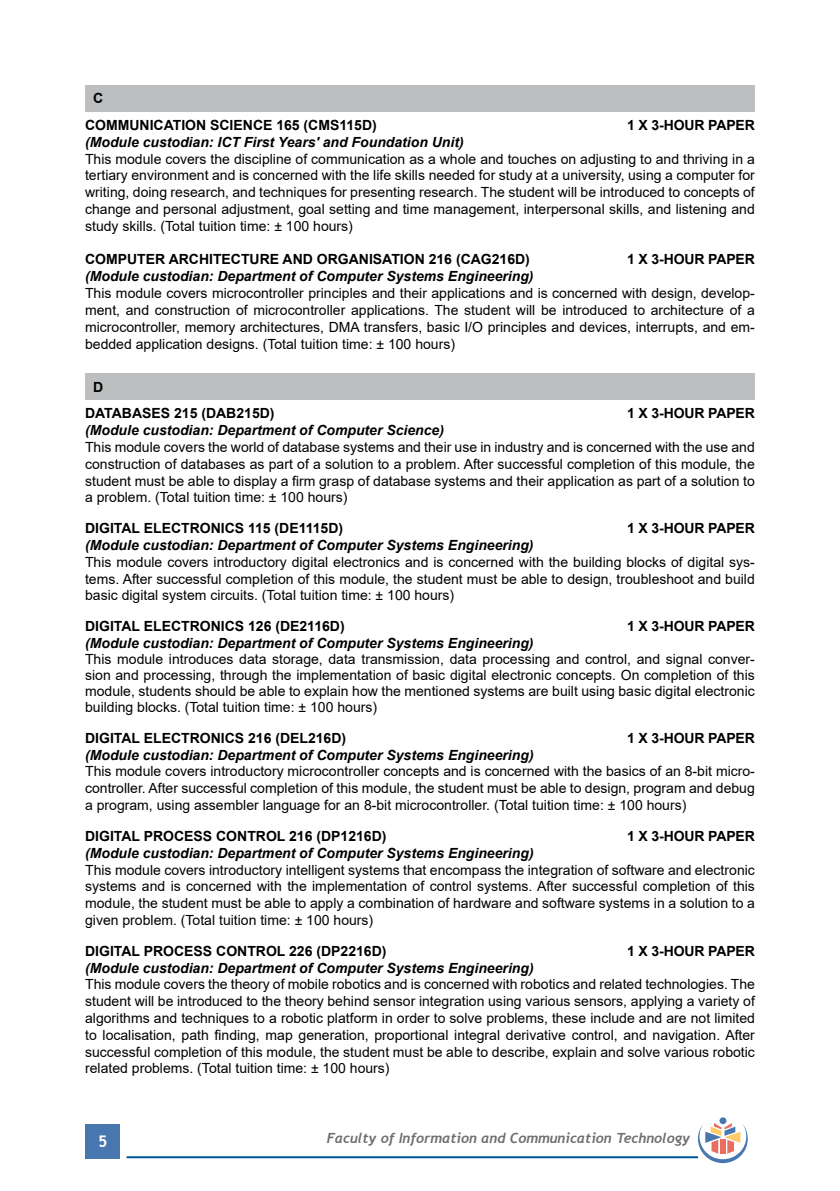
<style>
.page{position:relative;width:840px;height:1191px;background:#fff}
.page>*{position:absolute;margin:0;border:0;box-sizing:border-box;transform-origin:0 0}
.t1{font:700 16px "Trebuchet MS";color:#fff}
.t2{font:14px/16.8px "Arial";color:#000;text-align:justify}
.t3{font:italic 700 14px "Arial";color:#000}
.t4{font:700 14px/26.8px "Arial";color:#000}
.t5{font:italic 700 14px "Trebuchet";color:#6d6e71}
</style>
<div class="page">
<div style="left:86px;top:1124px;width:34px;height:34px;background:#4777ae"></div>
<hr style="left:126px;top:1156px;width:571px;height:2px;background:#005596">
<div style="left:719px;top:1117px;width:7px;height:7px;background:#4777ae;border-radius:50%"></div>
<svg style="left:697px;top:1123px;width:50px;height:40px"></svg>
<div style="left:85px;top:85px;width:669px;height:26px;background:#bcbec0"></div>
<div style="left:85px;top:373px;width:669px;height:26px;background:#bcbec0"></div>
<p class="t4" style="left:85px;top:85px;width:293px;text-indent:8px">C<br>COMMUNICATION SCIENCE 165 (CMS115D)</p>
<p class="t4" style="left:626px;top:112px;width:129px">1 X 3-HOUR PAPER</p>
<p class="t3" style="left:85px;top:133px;width:380px">(Module custodian: ICT First Years' and Foundation Unit)</p>
<p class="t2" style="left:85px;top:150px;width:671px">This module covers the discipline of communication as a whole and touches on adjusting to and thriving in a tertiary environment and is concerned with the life skills needed for study at a university, using a computer for writing, doing research, and techniques for presenting research. The student will be introduced to concepts of change and personal adjustment, goal setting and time management, interpersonal skills, and listening and study skills. (Total tuition time: ± 100 hours)</p>
<p class="t4" style="left:85px;top:246px;width:446px">COMPUTER ARCHITECTURE AND ORGANISATION 216 (CAG216D)</p>
<p class="t4" style="left:626px;top:246px;width:129px">1 X 3-HOUR PAPER</p>
<p class="t3" style="left:85px;top:267px;width:450px">(Module custodian: Department of Computer Systems Engineering)</p>
<p class="t2" style="left:85px;top:285px;width:671px">This module covers microcontroller principles and their applications and is concerned with design, develop&shy;ment, and construction of microcontroller applications. The student will be introduced to architecture of a microcontroller, memory architectures, DMA transfers, basic I/O principles and devices, interrupts, and em&shy;bedded application designs. (Total tuition time: ± 100 hours)</p>
<p class="t4" style="left:85px;top:373px;width:191px;text-indent:8px">D<br>DATABASES 215 (DAB215D)</p>
<p class="t4" style="left:626px;top:400px;width:129px">1 X 3-HOUR PAPER</p>
<p class="t3" style="left:85px;top:421px;width:360px">(Module custodian: Department of Computer Science)</p>
<p class="t2" style="left:85px;top:438px;width:671px">This module covers the world of database systems and their use in industry and is concerned with the use and construction of databases as part of a solution to a problem. After successful completion of this module, the student must be able to display a firm grasp of database systems and their application as part of a solution to a problem. (Total tuition time: ± 100 hours)</p>
<p class="t4" style="left:85px;top:515px;width:259px">DIGITAL ELECTRONICS 115 (DE1115D)</p>
<p class="t4" style="left:626px;top:515px;width:129px">1 X 3-HOUR PAPER</p>
<p class="t3" style="left:85px;top:536px;width:450px">(Module custodian: Department of Computer Systems Engineering)</p>
<p class="t2" style="left:85px;top:553px;width:671px">This module covers introductory digital electronics and is concerned with the building blocks of digital sys&shy;tems. After successful completion of this module, the student must be able to design, troubleshoot and build basic digital system circuits. (Total tuition time: ± 100 hours)</p>
<p class="t4" style="left:85px;top:613px;width:261px">DIGITAL ELECTRONICS 126 (DE2116D)</p>
<p class="t4" style="left:626px;top:613px;width:129px">1 X 3-HOUR PAPER</p>
<p class="t3" style="left:85px;top:634px;width:450px">(Module custodian: Department of Computer Systems Engineering)</p>
<p class="t2" style="left:85px;top:651px;width:671px;line-height:16px">This module introduces data storage, data transmission, data processing and control, and signal conver&shy;sion and processing, through the implementation of basic digital electronic concepts. On completion of this module, students should be able to explain how the mentioned systems are built using basic digital electronic building blocks. (Total tuition time: ± 100 hours)</p>
<p class="t4" style="left:85px;top:724px;width:262px">DIGITAL ELECTRONICS 216 (DEL216D)</p>
<p class="t4" style="left:627px;top:724px;width:129px">1 X 3-HOUR PAPER</p>
<p class="t3" style="left:85px;top:745px;width:450px">(Module custodian: Department of Computer Systems Engineering)</p>
<p class="t2" style="left:85px;top:763px;width:671px">This module covers introductory microcontroller concepts and is concerned with the basics of an 8-bit micro&shy;controller. After successful completion of this module, the student must be able to design, program and debug a program, using assembler language for an 8-bit microcontroller. (Total tuition time: ± 100 hours)</p>
<p class="t4" style="left:85px;top:822px;width:303px">DIGITAL PROCESS CONTROL 216 (DP1216D)</p>
<p class="t4" style="left:627px;top:822px;width:129px">1 X 3-HOUR PAPER</p>
<p class="t3" style="left:85px;top:843px;width:450px">(Module custodian: Department of Computer Systems Engineering)</p>
<p class="t2" style="left:85px;top:861px;width:671px">This module covers introductory intelligent systems that encompass the integration of software and electronic systems and is concerned with the implementation of control systems. After successful completion of this module, the student must be able to apply a combination of hardware and software systems in a solution to a given problem. (Total tuition time: ± 100 hours)</p>
<p class="t4" style="left:85px;top:937px;width:303px">DIGITAL PROCESS CONTROL 226 (DP2216D)</p>
<p class="t4" style="left:627px;top:937px;width:129px">1 X 3-HOUR PAPER</p>
<p class="t3" style="left:85px;top:958px;width:450px">(Module custodian: Department of Computer Systems Engineering)</p>
<p class="t2" style="left:85px;top:976px;width:671px">This module covers the theory of mobile robotics and is concerned with robotics and related technologies. The student will be introduced to the theory behind sensor integration using various sensors, applying a variety of algorithms and techniques to a robotic platform in order to solve problems, these include and are not limited to localisation, path finding, map generation, proportional integral derivative control, and navigation. After successful completion of this module, the student must be able to describe, explain and solve various robotic related problems. (Total tuition time: ± 100 hours)</p>
<p class="t1" style="left:98px;top:1131px;width:11px">5</p>
<p class="t5" style="left:326px;top:1129px;width:365px">Faculty of Information and Communication Technology</p>
</div>
